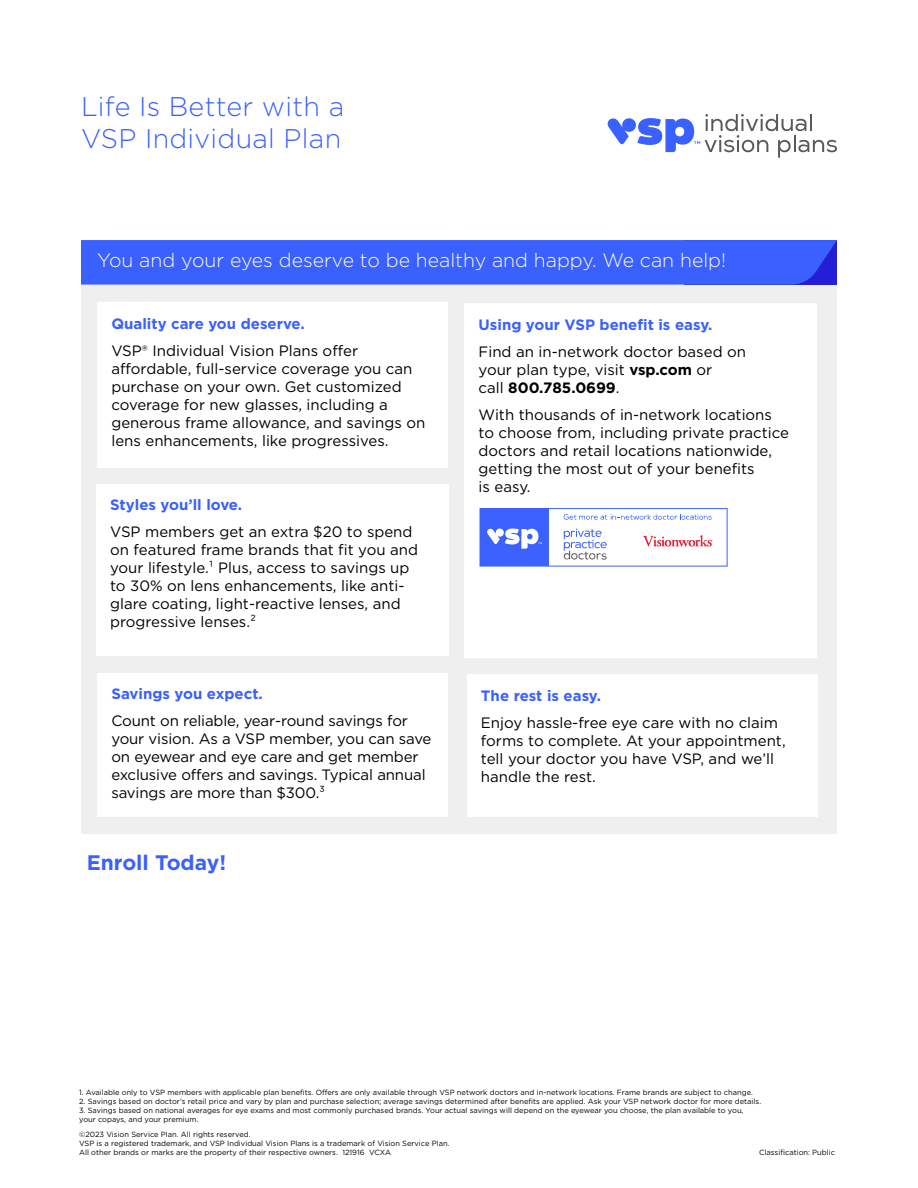
<style>
.page{position:relative;width:918px;height:1188px;background:#fff}
.page>*{position:absolute;margin:0;border:0;box-sizing:border-box;transform-origin:0 0}
.VSP_CORE_Heading_2{font:300 27px/33px "Gotham";letter-spacing:.01em;color:#3a60ff}
.t1{font:700 21px "Gotham";color:#3a60ff}
.t2{font:300 19.5px "Gotham";color:#fff}
.t3{font:15px/18px "Gotham";color:#000}
.t4{font:700 15px "Gotham";color:#3a60ff}
.t5{font:7.5px/9px "Gotham";color:#000}
.s1{font-weight:700}
</style>
<div class="page">
<div style="left:81px;top:240px;width:756px;height:594px;background:#efefef"></div>
<div style="left:97px;top:302px;width:351px;height:166px;background:#fff"></div>
<div style="left:81px;top:240px;width:756px;height:45px;background:#3a60ff"></div>
<div style="left:97px;top:673px;width:351px;height:144px;background:#fff"></div>
<div style="left:464px;top:304px;width:352px;height:354px;background:#fff"></div>
<div style="left:96px;top:485px;width:352px;height:171px;background:#fff"></div>
<div style="left:467px;top:674px;width:351px;height:142px;background:#fff"></div>
<div style="left:480px;top:508px;width:247px;height:58px;border:1px solid #3b61ff"></div>
<svg style="left:643px;top:535px;width:70px;height:12px"></svg>
<svg style="left:564px;top:528px;width:43px;height:32px"></svg>
<svg style="left:564px;top:514px;width:148px;height:6px"></svg>
<div style="left:480px;top:509px;width:68px;height:57px;background:#3b61ff"></div>
<svg style="left:487px;top:529px;width:55px;height:20px"></svg>
<svg style="left:608px;top:114px;width:229px;height:44px"></svg>
<p class="VSP_CORE_Heading_2" style="left:81px;top:89px;width:265px">Life Is Better with a<br>VSP Individual Plan</p>
<p class="t2" style="left:97px;top:249px;width:630px">You and your eyes deserve to be healthy and happy. We can help!</p>
<p class="t4" style="left:111px;top:315px;width:195px">Quality care you deserve.</p>
<p class="t3" style="left:111px;top:341px;width:315px">VSP® Individual Vision Plans offer affordable, full-service coverage you can purchase on your own. Get customized coverage for new glasses, including a generous frame allowance, and savings on lens enhancements, like progressives.</p>
<p class="t4" style="left:110px;top:496px;width:134px">Styles you’ll love.</p>
<p class="t3" style="left:110px;top:522px;width:309px">VSP members get an extra $20 to spend on featured frame brands that fit you and your lifestyle.¹ Plus, access to savings up to 30% on lens enhancements, like anti&shy;glare coating, light-reactive lenses, and progressive lenses.²</p>
<p class="t4" style="left:111px;top:685px;width:153px">Savings you expect.</p>
<p class="t3" style="left:111px;top:711px;width:322px">Count on reliable, year-round savings for your vision. As a VSP member, you can save on eyewear and eye care and get member exclusive offers and savings. Typical annual savings are more than $300.³</p>
<p class="t1" style="left:87px;top:850px;width:141px">Enroll Today!</p>
<p class="t4" style="left:479px;top:316px;width:235px">Using your VSP benefit is easy.</p>
<p class="t3" style="left:479px;top:342px;width:269px">Find an in-network doctor based on your plan type, visit <span class="s1">vsp.com</span> or<br>call <span class="s1">800.785.0699</span>.</p>
<p class="t3" style="left:479px;top:405px;width:312px">With thousands of in-network locations to choose from, including private practice doctors and retail locations nationwide, getting the most out of your benefits<br>is easy.</p>
<p class="t4" style="left:481px;top:687px;width:122px">The rest is easy.</p>
<p class="t3" style="left:481px;top:713px;width:306px">Enjoy hassle-free eye care with no claim forms to complete. At your appointment, tell your doctor you have VSP, and we’ll handle the rest.</p>
<p class="t5" style="left:79px;top:1088px;width:675px">1. Available only to VSP members with applicable plan benefits. Offers are only available through VSP network doctors and in-network locations. Frame brands are subject to change.</p>
<p class="t5" style="left:79px;top:1097px;width:684px">2. Savings based on doctor’s retail price and vary by plan and purchase selection; average savings determined after benefits are applied. Ask your VSP network doctor for more details.</p>
<p class="t5" style="left:79px;top:1106px;width:666px">3. Savings based on national averages for eye exams and most commonly purchased brands. Your actual savings will depend on the eyewear you choose, the plan available to you, your copays, and your premium.</p>
<p class="t5" style="left:79px;top:1130px;width:372px">©2023 Vision Service Plan. All rights reserved.<br>VSP is a registered trademark, and VSP Individual Vision Plans is a trademark of Vision Service Plan.<br>All other brands or marks are the property of their respective owners. 121916 VCXA</p>
<p class="t5" style="left:759px;top:1148px;width:77px">Classification: Public</p>
</div>
